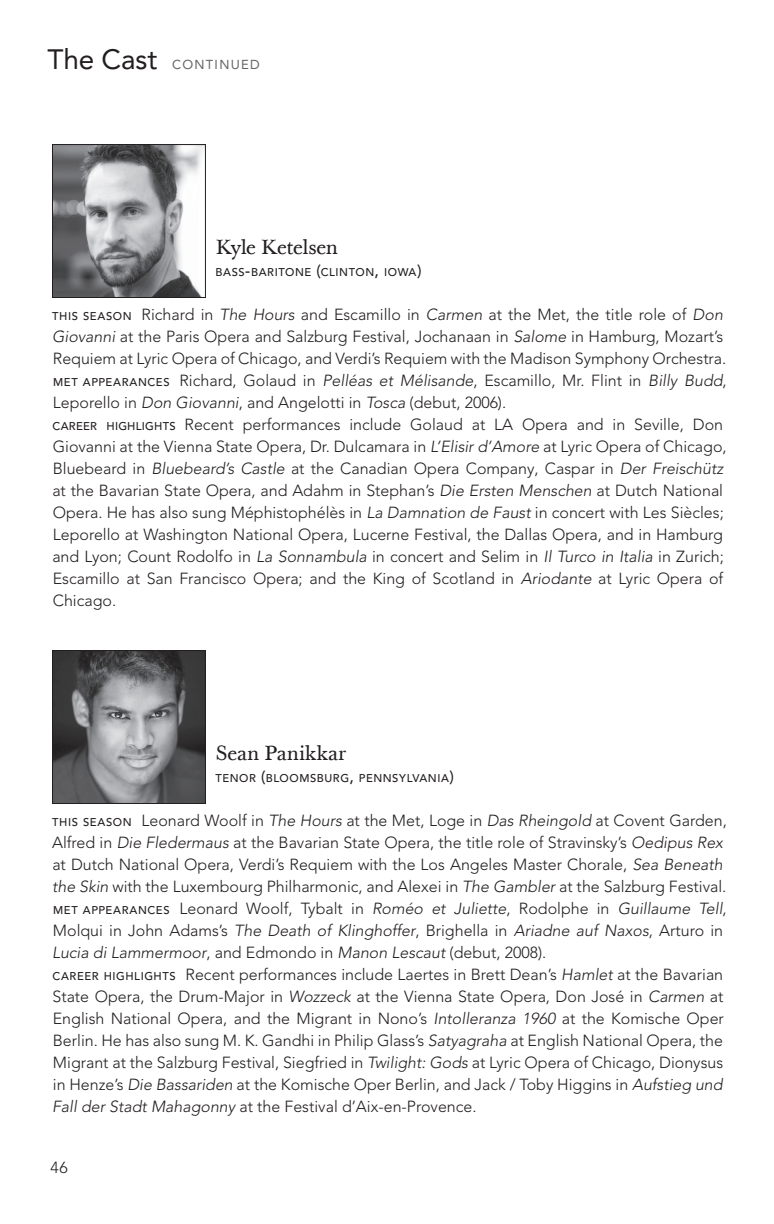
<style>
.page{position:relative;width:774px;height:1224px;background:#fff}
.page>*{position:absolute;margin:0;border:0;box-sizing:border-box;transform-origin:0 0}
.t1{font:20px "Baskerville Ten";letter-spacing:-.015em;color:#231f20}
.t2{font:300 16px/22px "Avenir LT Pro";color:#231f20}
.t3{font:13px "Avenir LT Pro";letter-spacing:.1em;color:#636366}
.t4{font:500 11.2px "Avenir LT Pro";letter-spacing:.05em;color:#231f20}
.s1{font-size:28px;color:#231f20}
.s2{font-size:16px}
.s3{font-weight:500;font-size:11.2px}
.s4{font-style:italic}
</style>
<div class="page">
<img style="left:54px;top:146px;width:150px;height:150px">
<div style="left:52px;top:144px;width:154px;height:154px;border:1px solid #231f20"></div>
<img style="left:54px;top:652px;width:150px;height:150px">
<div style="left:52px;top:650px;width:154px;height:154px;border:1px solid #231f20"></div>
<p class="t3" style="left:48px;top:57px;width:214px"><span class="s1">The Cast</span> CONTINUED</p>
<p class="t1" style="left:216px;top:235px;width:124px">Kyle Ketelsen</p>
<p class="t4" style="left:216px;top:265px;width:208px">BASS<span class="s2">-</span>BARITONE <span class="s2">(</span>CLINTON<span class="s2">,</span> IOWA<span class="s2">)</span></p>
<p class="t2" style="left:52px;top:304px;width:676px"><span class="s3">THIS SEASON</span> Richard in <span class="s4">The Hours</span> and Escamillo in <span class="s4">Carmen</span> at the Met, the title role of <span class="s4">Don Giovanni</span> at the Paris Opera and Salzburg Festival, Jochanaan in <span class="s4">Salome</span> in Hamburg, Mozart’s Requiem at Lyric Opera of Chicago, and Verdi’s Requiem with the Madison Symphony Orchestra.<br><span class="s3">MET APPEARANCES</span> Richard, Golaud in <span class="s4">Pelléas et Mélisande</span>, Escamillo, Mr. Flint in <span class="s4">Billy Budd</span>, Leporello in <span class="s4">Don Giovanni</span>, and Angelotti in <span class="s4">Tosca</span> (debut, 2006).<br><span class="s3">CAREER HIGHLIGHTS</span> Recent performances include Golaud at LA Opera and in Seville, Don Giovanni at the Vienna State Opera, Dr. Dulcamara in <span class="s4">L’Elisir d’Amore</span> at Lyric Opera of Chicago, Bluebeard in <span class="s4">Bluebeard’s Castle</span> at the Canadian Opera Company, Caspar in <span class="s4">Der Freischütz </span>at the Bavarian State Opera, and Adahm in Stephan’s <span class="s4">Die Ersten Menschen</span> at Dutch National Opera. He has also sung Méphistophélès in <span class="s4">La Damnation de Faust</span> in concert with Les Siècles; Leporello at Washington National Opera, Lucerne Festival, the Dallas Opera, and in Hamburg and Lyon; Count Rodolfo in <span class="s4">La Sonnambula</span> in concert and Selim in <span class="s4">Il Turco in Italia</span> in Zurich; Escamillo at San Francisco Opera; and the King of Scotland in <span class="s4">Ariodante</span> at Lyric Opera of Chicago.</p>
<p class="t1" style="left:216px;top:741px;width:132px">Sean Panikkar</p>
<p class="t4" style="left:216px;top:771px;width:240px">TENOR <span class="s2">(</span>BLOOMSBURG<span class="s2">,</span> PENNSYLVANIA<span class="s2">)</span></p>
<p class="t2" style="left:52px;top:810px;width:676px"><span class="s3">THIS SEASON</span> Leonard Woolf in <span class="s4">The Hours</span> at the Met, Loge in <span class="s4">Das Rheingold</span> at Covent Garden, Alfred in <span class="s4">Die Fledermaus</span> at the Bavarian State Opera, the title role of Stravinsky’s <span class="s4">Oedipus Rex </span>at Dutch National Opera, Verdi’s Requiem with the Los Angeles Master Chorale, <span class="s4">Sea Beneath the Skin</span> with the Luxembourg Philharmonic, and Alexei in <span class="s4">The Gambler</span> at the Salzburg Festival.<br><span class="s3">MET APPEARANCES</span> Leonard Woolf, Tybalt in <span class="s4">Roméo et Juliette</span>, Rodolphe in <span class="s4">Guillaume Tell</span>, Molqui in John Adams’s <span class="s4">The Death of Klinghoffer</span>, Brighella in <span class="s4">Ariadne auf Naxos</span>, Arturo in <span class="s4">Lucia di Lammermoor</span>, and Edmondo in <span class="s4">Manon Lescaut</span> (debut, 2008).<br><span class="s3">CAREER HIGHLIGHTS</span> Recent performances include Laertes in Brett Dean’s <span class="s4">Hamlet</span> at the Bavarian State Opera, the Drum-Major in <span class="s4">Wozzeck</span> at the Vienna State Opera, Don José in <span class="s4">Carmen</span> at English National Opera, and the Migrant in Nono’s <span class="s4">Intolleranza 1960</span> at the Komische Oper Berlin. He has also sung M. K. Gandhi in Philip Glass’s <span class="s4">Satyagraha</span> at English National Opera, the Migrant at the Salzburg Festival, Siegfried in <span class="s4">Twilight: Gods</span> at Lyric Opera of Chicago, Dionysus in Henze’s <span class="s4">Die Bassariden</span> at the Komische Oper Berlin, and Jack / Toby Higgins in <span class="s4">Aufstieg und Fall der Stadt Mahagonny</span> at the Festival d’Aix-en-Provence.</p>
<p class="t2" style="left:51px;top:1156px;width:19px">46</p>
</div>
